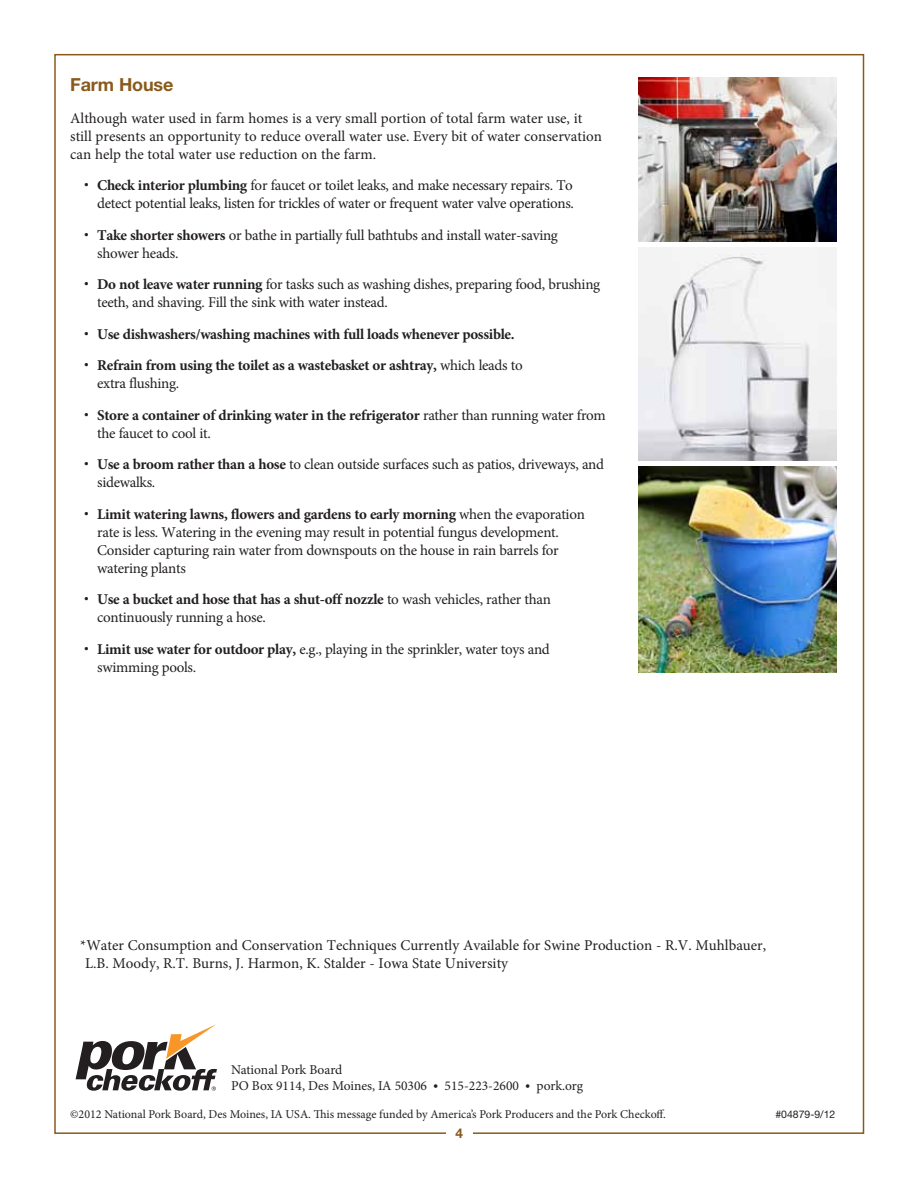
<style>
.page{position:relative;width:918px;height:1188px;background:#fff}
.page>*{position:absolute;margin:0;border:0;box-sizing:border-box;transform-origin:0 0}
.t1{font:700 18px "Helvetica Neue LT Std";letter-spacing:-.01em;color:#895a1c}
.t2{font:15px/18px "Minion Pro";letter-spacing:-.02em;color:#231f20}
.t3{font:15px/18px "Minion Pro";color:#231f20}
.t4{font:700 15px/18px "Minion Pro";letter-spacing:-.02em;color:#231f20}
.t5{font:13.5px/16.5px "Minion Pro";color:#231f20}
.t6{font:700 13.5px "Helvetica Neue LT Std";color:#895a1c}
.t7{font:12px "Minion Pro";letter-spacing:-.005em;color:#231f20}
.t8{font:10.5px "Helvetica Neue LT Std";color:#231f20}
.s1{font-family:"Helvetica";font-weight:700}
.s2{font-weight:700}
.s3{font-family:"Helvetica"}
.s4{font-weight:400}
</style>
<div class="page">
<svg style="left:76px;top:1024px;width:141px;height:67px"></svg>
<img style="left:639px;top:78px;width:198px;height:163px">
<img style="left:639px;top:247px;width:198px;height:214px">
<img style="left:639px;top:467px;width:198px;height:205px">
<p class="t1" style="left:70px;top:74px;width:105px">Farm House</p>
<p class="t3" style="left:70px;top:109px;width:533px">Although water used in farm homes is a very small portion of total farm water use, it still presents an opportunity to reduce overall water use. Every bit of water conservation can help the total water use reduction on the farm.</p>
<p class="t2" style="left:84px;top:177px;width:492px;text-align:right"><span class="s1">•</span> <span class="s2">Check interior plumbing</span> for faucet or toilet leaks, and make necessary repairs. To detect potential leaks, listen for trickles of water or frequent water valve operations.</p>
<p class="t2" style="left:97px;top:226px;width:462px;text-indent:-13px"><span class="s1">•</span> <span class="s2">Take shorter showers</span> or bathe in partially full bathtubs and install water-saving shower heads.</p>
<p class="t2" style="left:97px;top:276px;width:505px;text-indent:-13px"><span class="s1">•</span> <span class="s2">Do not leave water running</span> for tasks such as washing dishes, preparing food, brushing teeth, and shaving. Fill the sink with water instead.</p>
<p class="t4" style="left:84px;top:325px;width:432px"><span class="s3">•</span> Use dishwashers/washing machines with full loads whenever possible.</p>
<p class="t4" style="left:97px;top:356px;width:427px;text-indent:-13px"><span class="s3">•</span> Refrain from using the toilet as a wastebasket or ashtray, <span class="s4">which leads to extra flushing.</span></p>
<p class="t4" style="left:97px;top:406px;width:510px;text-indent:-13px"><span class="s3">•</span> Store a container of drinking water in the refrigerator <span class="s4">rather than running water from the faucet to cool it.</span></p>
<p class="t2" style="left:97px;top:456px;width:508px;text-indent:-13px"><span class="s1">•</span> <span class="s2">Use a broom rather than a hose</span> to clean outside surfaces such as patios, driveways, and sidewalks.</p>
<p class="t2" style="left:97px;top:505px;width:489px;text-indent:-13px"><span class="s1">•</span> <span class="s2">Limit watering lawns, flowers and gardens to early morning</span> when the evaporation rate is less. Watering in the evening may result in potential fungus development.<br>Consider capturing rain water from downspouts on the house in rain barrels for watering plants</p>
<p class="t2" style="left:97px;top:591px;width:455px;text-indent:-13px"><span class="s1">•</span> <span class="s2">Use a bucket and hose that has a shut-off nozzle</span> to wash vehicles, rather than continuously running a hose.</p>
<p class="t2" style="left:97px;top:640px;width:454px;text-indent:-13px"><span class="s1">•</span> <span class="s2">Limit use water for outdoor play,</span> e.g., playing in the sprinkler, water toys and swimming pools.</p>
<p class="t3" style="left:85px;top:936px;width:683px;text-indent:-5px">*Water Consumption and Conservation Techniques Currently Available for Swine Production - R.V. Muhlbauer,<br>L.B. Moody, R.T. Burns, J. Harmon, K. Stalder - Iowa State University</p>
<p class="t5" style="left:231px;top:1061px;width:354px">National Pork Board<br>PO Box 9114, Des Moines, IA 50306 • 515-223-2600 • pork.org</p>
<p class="t7" style="left:70px;top:1106px;width:597px">©2012 National Pork Board, Des Moines, IA USA. This message funded by America’s Pork Producers and the Pork Checkoff.</p>
<p class="t8" style="left:775px;top:1108px;width:62px">#04879-9/12</p>
<p class="t6" style="left:455px;top:1125px;width:9px">4</p>
</div>
